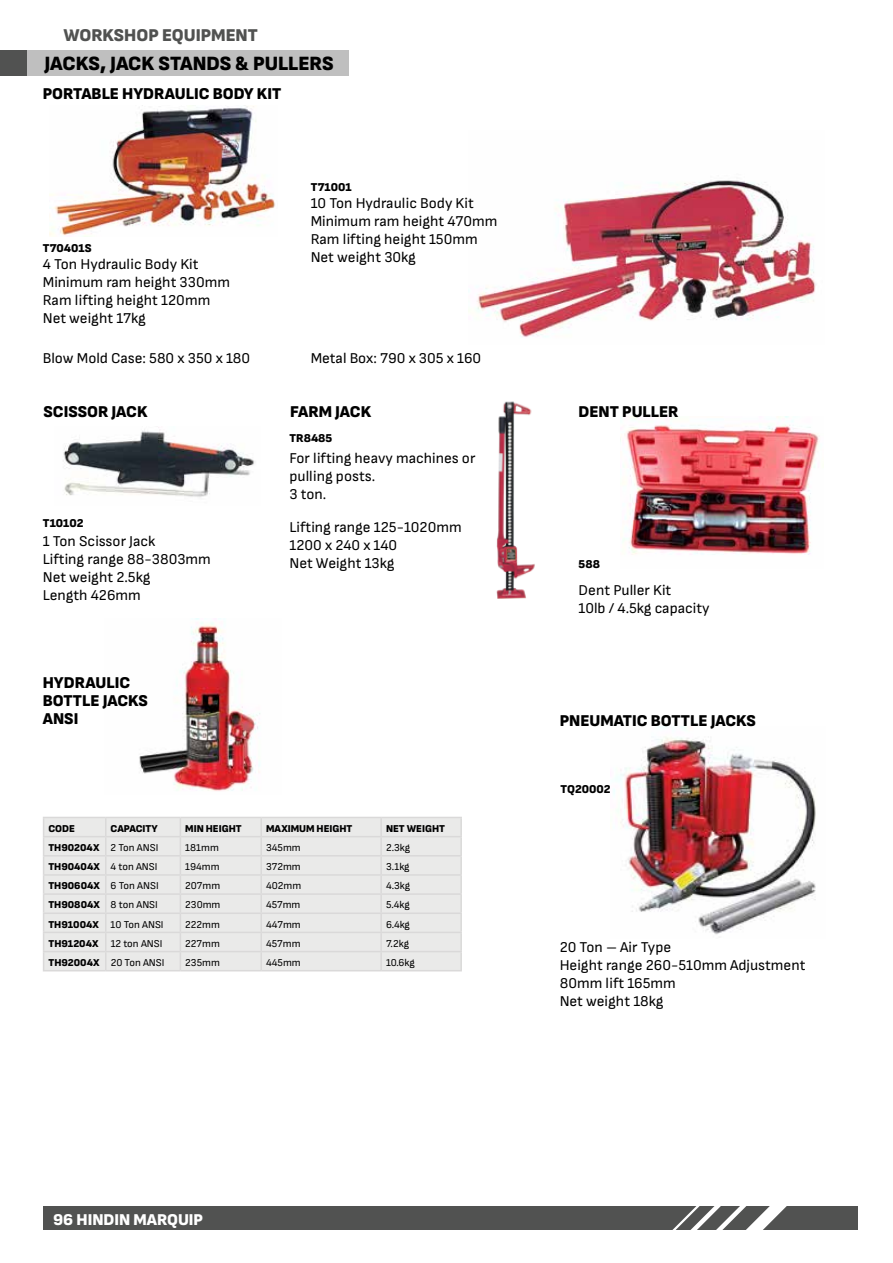
<style>
.page{position:relative;width:893px;height:1263px;background:#fff}
.page>*{position:absolute;margin:0;border:0;box-sizing:border-box;transform-origin:0 0}
.t1{font:900 20.25px "Sofia Sans";letter-spacing:-.005em;color:#000}
.t2{font:900 18px "Sofia Sans";color:#515251}
.t3{font:900 16.5px/18px "Sofia Sans";color:#000}
.t4{font:900 16.5px "Sofia Sans";color:#fff}
.t5{font:15px/18px "Sofia Sans";color:#000}
.t6{font:900 12px "Sofia Sans";color:#000}
.t7{font:10.5px "Sofia Sans";color:#000}
.t8{font:900 10.5px "Sofia Sans";color:#000}
.s1{font-weight:400}
.s2{font-weight:900}
</style>
<div class="page">
<div style="left:0;top:50px;width:28px;height:25px;background:#515251"></div>
<div style="left:43px;top:1206px;width:814px;height:24px;background:#515251"></div>
<svg style="left:672px;top:1206px;width:115px;height:24px"></svg>
<div style="left:28px;top:50px;width:321px;height:25px;background:#bfbfbf"></div>
<img style="left:139px;top:618px;width:121px;height:173px">
<div style="left:44px;top:818px;width:416px;height:152px;background:#eaeae9"></div>
<hr style="left:43px;top:817px;width:63px;height:1px;background:#dad9d9">
<hr style="left:106px;top:817px;width:74px;height:1px;background:#dad9d9">
<hr style="left:180px;top:817px;width:81px;height:1px;background:#dad9d9">
<hr style="left:261px;top:817px;width:120px;height:1px;background:#dad9d9">
<hr style="left:381px;top:817px;width:81px;height:1px;background:#dad9d9">
<hr style="left:43px;top:836px;width:63px;height:1px;background:#dad9d9">
<hr style="left:106px;top:836px;width:74px;height:1px;background:#dad9d9">
<hr style="left:180px;top:836px;width:81px;height:1px;background:#dad9d9">
<hr style="left:261px;top:836px;width:120px;height:1px;background:#dad9d9">
<hr style="left:381px;top:836px;width:81px;height:1px;background:#dad9d9">
<hr style="left:43px;top:855px;width:63px;height:1px;background:#dad9d9">
<hr style="left:106px;top:855px;width:74px;height:1px;background:#dad9d9">
<hr style="left:180px;top:855px;width:81px;height:1px;background:#dad9d9">
<hr style="left:261px;top:855px;width:120px;height:1px;background:#dad9d9">
<hr style="left:381px;top:855px;width:81px;height:1px;background:#dad9d9">
<hr style="left:43px;top:874px;width:63px;height:2px;background:#dad9d9">
<hr style="left:106px;top:874px;width:74px;height:2px;background:#dad9d9">
<hr style="left:180px;top:874px;width:81px;height:2px;background:#dad9d9">
<hr style="left:261px;top:874px;width:120px;height:2px;background:#dad9d9">
<hr style="left:381px;top:874px;width:81px;height:2px;background:#dad9d9">
<hr style="left:43px;top:893px;width:63px;height:2px;background:#dad9d9">
<hr style="left:106px;top:893px;width:74px;height:2px;background:#dad9d9">
<hr style="left:180px;top:893px;width:81px;height:2px;background:#dad9d9">
<hr style="left:261px;top:893px;width:120px;height:2px;background:#dad9d9">
<hr style="left:381px;top:893px;width:81px;height:2px;background:#dad9d9">
<hr style="left:43px;top:912px;width:63px;height:2px;background:#dad9d9">
<hr style="left:106px;top:912px;width:74px;height:2px;background:#dad9d9">
<hr style="left:180px;top:912px;width:81px;height:2px;background:#dad9d9">
<hr style="left:261px;top:912px;width:120px;height:2px;background:#dad9d9">
<hr style="left:381px;top:912px;width:81px;height:2px;background:#dad9d9">
<hr style="left:43px;top:932px;width:63px;height:1px;background:#dad9d9">
<hr style="left:106px;top:932px;width:74px;height:1px;background:#dad9d9">
<hr style="left:180px;top:932px;width:81px;height:1px;background:#dad9d9">
<hr style="left:261px;top:932px;width:120px;height:1px;background:#dad9d9">
<hr style="left:381px;top:932px;width:81px;height:1px;background:#dad9d9">
<hr style="left:43px;top:951px;width:63px;height:1px;background:#dad9d9">
<svg style="left:43px;top:818px;width:1px;height:152px"></svg>
<hr style="left:106px;top:951px;width:74px;height:1px;background:#dad9d9">
<svg style="left:105px;top:818px;width:1px;height:152px"></svg>
<hr style="left:180px;top:951px;width:81px;height:1px;background:#dad9d9">
<svg style="left:180px;top:818px;width:1px;height:152px"></svg>
<hr style="left:261px;top:951px;width:120px;height:1px;background:#dad9d9">
<svg style="left:260px;top:818px;width:2px;height:152px"></svg>
<hr style="left:381px;top:951px;width:81px;height:1px;background:#dad9d9">
<svg style="left:380px;top:818px;width:2px;height:152px"></svg>
<svg style="left:460px;top:818px;width:2px;height:152px"></svg>
<hr style="left:43px;top:970px;width:63px;height:1px;background:#dad9d9">
<hr style="left:106px;top:970px;width:74px;height:1px;background:#dad9d9">
<hr style="left:180px;top:970px;width:81px;height:1px;background:#dad9d9">
<hr style="left:261px;top:970px;width:120px;height:1px;background:#dad9d9">
<hr style="left:381px;top:970px;width:81px;height:1px;background:#dad9d9">
<img style="left:613px;top:726px;width:203px;height:209px">
<img style="left:623px;top:417px;width:196px;height:138px">
<img style="left:50px;top:105px;width:225px;height:131px">
<img style="left:477px;top:180px;width:339px;height:157px">
<img style="left:63px;top:427px;width:192px;height:70px">
<img style="left:496px;top:401px;width:39px;height:198px">
<p class="t2" style="left:63px;top:24px;width:196px">WORKSHOP EQUIPMENT</p>
<h1 class="t1" style="left:44px;top:50px;width:291px">JACKS, JACK STANDS &amp; PULLERS</h1>
<p class="t3" style="left:43px;top:84px;width:240px">PORTABLE HYDRAULIC BODY KIT</p>
<p class="t6" style="left:43px;top:240px;width:50px">T70401S</p>
<p class="t5" style="left:43px;top:255px;width:189px">4 Ton Hydraulic Body Kit<br>Minimum ram height 330mm<br>Ram lifting height 120mm<br>Net weight 17kg</p>
<p class="t6" style="left:311px;top:179px;width:42px">T71001</p>
<p class="t5" style="left:311px;top:194px;width:188px">10 Ton Hydraulic Body Kit<br>Minimum ram height 470mm<br>Ram lifting height 150mm<br>Net weight 30kg</p>
<p class="t5" style="left:43px;top:349px;width:209px">Blow Mold Case: 580 x 350 x 180</p>
<p class="t5" style="left:311px;top:349px;width:172px">Metal Box: 790 x 305 x 160</p>
<p class="t3" style="left:290px;top:402px;width:83px">FARM JACK</p>
<p class="t6" style="left:289px;top:431px;width:44px">TR8485</p>
<p class="t5" style="left:289px;top:449px;width:187px">For lifting heavy machines or pulling posts.<br>3 ton.</p>
<p class="t5" style="left:289px;top:518px;width:174px">Lifting range 125-1020mm<br>1200 x 240 x 140<br>Net Weight 13kg</p>
<p class="t3" style="left:44px;top:402px;width:106px">SCISSOR JACK</p>
<p class="t3" style="left:579px;top:402px;width:101px">DENT PULLER</p>
<p class="t6" style="left:43px;top:515px;width:42px">T10102</p>
<p class="t5" style="left:43px;top:532px;width:170px">1 Ton Scissor Jack<br>Lifting range 88-3803mm<br>Net weight 2.5kg<br>Length 426mm</p>
<p class="t6" style="left:579px;top:556px;width:23px">588</p>
<p class="t5" style="left:579px;top:581px;width:133px">Dent Puller Kit<br>10lb / 4.5kg capacity</p>
<p class="t3" style="left:43px;top:673px;width:107px">HYDRAULIC<br>BOTTLE JACKS<br>ANSI</p>
<p class="t8" style="left:48px;top:822px;width:28px">CODE</p>
<p class="t8" style="left:111px;top:822px;width:49px">CAPACITY</p>
<p class="t8" style="left:185px;top:822px;width:58px">MIN HEIGHT</p>
<p class="t8" style="left:266px;top:822px;width:88px">MAXIMUM HEIGHT</p>
<p class="t8" style="left:386px;top:822px;width:60px">NET WEIGHT</p>
<p class="t8" style="left:48px;top:841px;width:111px">TH90204X <span class="s1">2 Ton ANSI</span></p>
<p class="t7" style="left:185px;top:841px;width:35px">181mm</p>
<p class="t7" style="left:266px;top:841px;width:36px">345mm</p>
<p class="t7" style="left:386px;top:841px;width:26px">2.3kg</p>
<p class="t8" style="left:48px;top:860px;width:111px">TH90404X <span class="s1">4 ton ANSI</span></p>
<p class="t7" style="left:185px;top:860px;width:36px">194mm</p>
<p class="t7" style="left:266px;top:860px;width:36px">372mm</p>
<p class="t7" style="left:386px;top:860px;width:25px">3.1kg</p>
<p class="t8" style="left:48px;top:879px;width:112px">TH90604X <span class="s1">6 Ton ANSI</span></p>
<p class="t7" style="left:185px;top:880px;width:37px">207mm</p>
<p class="t7" style="left:266px;top:880px;width:37px">402mm</p>
<p class="t7" style="left:386px;top:880px;width:26px">4.3kg</p>
<p class="t8" style="left:48px;top:898px;width:111px">TH90804X <span class="s1">8 ton ANSI</span></p>
<p class="t7" style="left:185px;top:899px;width:37px">230mm</p>
<p class="t7" style="left:266px;top:899px;width:36px">457mm</p>
<p class="t7" style="left:386px;top:899px;width:25px">5.4kg</p>
<p class="t7" style="left:48px;top:918px;width:117px"><span class="s2">TH91004X</span> 10 Ton ANSI</p>
<p class="t7" style="left:185px;top:918px;width:36px">222mm</p>
<p class="t7" style="left:266px;top:918px;width:36px">447mm</p>
<p class="t7" style="left:386px;top:918px;width:25px">6.4kg</p>
<p class="t7" style="left:48px;top:937px;width:115px"><span class="s2">TH91204X</span> 12 ton ANSI</p>
<p class="t7" style="left:185px;top:937px;width:36px">227mm</p>
<p class="t7" style="left:266px;top:937px;width:36px">457mm</p>
<p class="t7" style="left:386px;top:937px;width:25px">7.2kg</p>
<p class="t7" style="left:48px;top:956px;width:118px"><span class="s2">TH92004X</span> 20 Ton ANSI</p>
<p class="t7" style="left:185px;top:956px;width:36px">235mm</p>
<p class="t7" style="left:266px;top:956px;width:36px">445mm</p>
<p class="t7" style="left:386px;top:956px;width:30px">10.6kg</p>
<p class="t4" style="left:53px;top:1209px;width:151px">96 HINDIN MARQUIP</p>
<p class="t3" style="left:560px;top:711px;width:198px">PNEUMATIC BOTTLE JACKS</p>
<p class="t6" style="left:561px;top:781px;width:52px">TQ20002</p>
<p class="t5" style="left:560px;top:938px;width:247px">20 Ton – Air Type<br>Height range 260-510mm Adjustment<br>80mm lift 165mm<br>Net weight 18kg</p>
</div>
